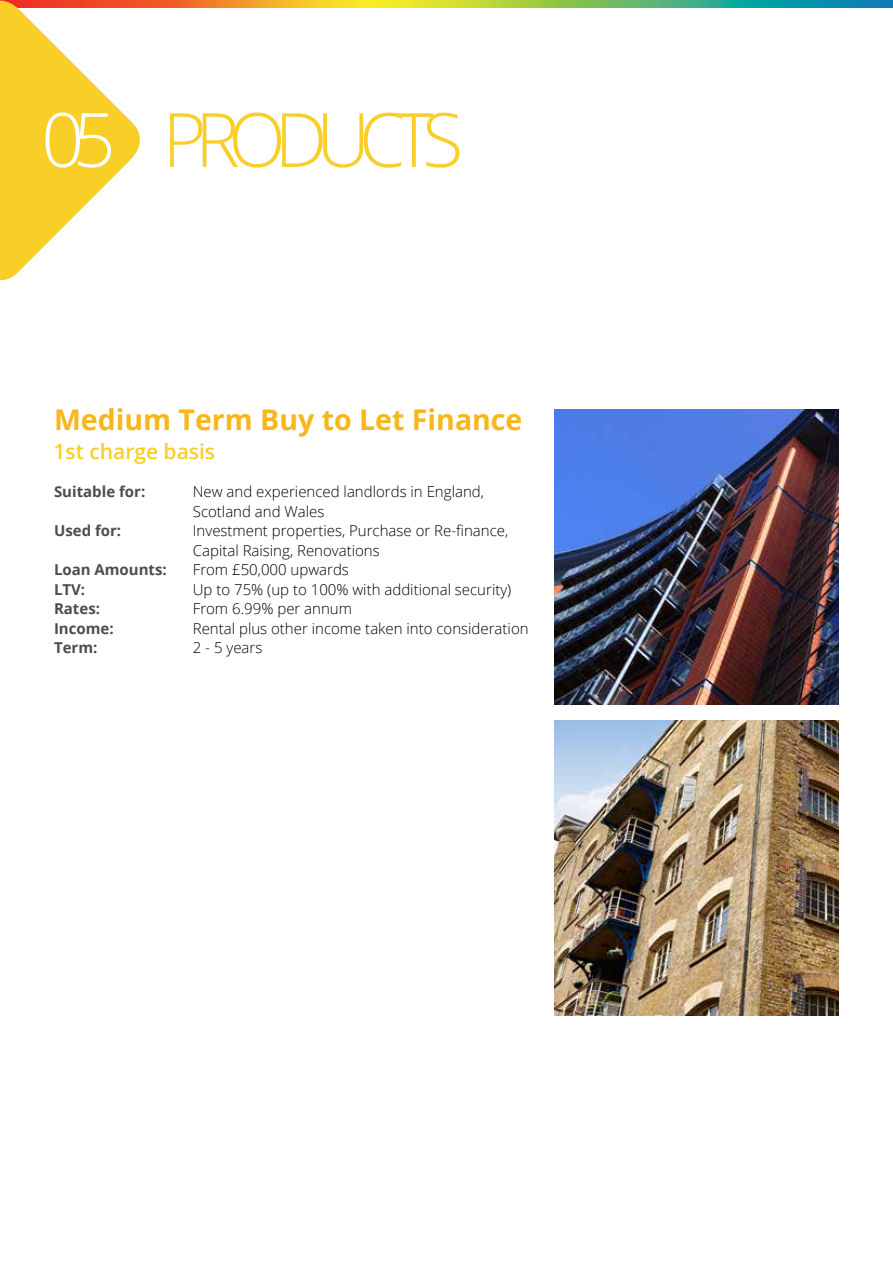
<style>
.page{position:relative;width:893px;height:1263px;background:#fff}
.page>*{position:absolute;margin:0;border:0;box-sizing:border-box;transform-origin:0 0}
.t1{font:300 75px "Open Sans";letter-spacing:-.15em;color:#f8ce27}
.t2{font:700 28.5px "Open Sans";color:#f7b71b}
.t3{font:600 21px "Open Sans";color:#f8ce27}
.t4{font:300 15px/19.5px "Open Sans";color:#000}
.t5{font:700 15px/19.5px "Open Sans";color:#4d4d4f}
.s1{color:#fff}
</style>
<div class="page">
<svg style="left:150px;top:0;width:743px;height:8px"></svg>
<svg style="left:0;top:0;width:150px;height:281px"></svg>
<img style="left:554px;top:409px;width:285px;height:295px">
<img style="left:554px;top:721px;width:285px;height:295px">
<h1 class="t1" style="left:41px;top:88px;width:423px"><span class="s1">05</span> PRODUCTS</h1>
<h2 class="t2" style="left:54px;top:399px;width:470px">Medium Term Buy to Let Finance</h2>
<h3 class="t3" style="left:53px;top:436px;width:163px">1st charge basis</h3>
<p class="t4" style="left:193px;top:482px;width:337px">New and experienced landlords in England,<br>Scotland and Wales<br>Investment properties, Purchase or Re-finance,<br>Capital Raising, Renovations<br>From £50,000 upwards<br>Up to 75% (up to 100% with additional security)<br>From 6.99% per annum<br>Rental plus other income taken into consideration<br>2 - 5 years</p>
<p class="t5" style="left:54px;top:482px;width:93px">Suitable for:</p>
<p class="t5" style="left:54px;top:521px;width:69px">Used for:</p>
<p class="t5" style="left:54px;top:560px;width:114px">Loan Amounts:<br>LTV:<br>Rates:<br>Income:<br>Term:</p>
</div>
